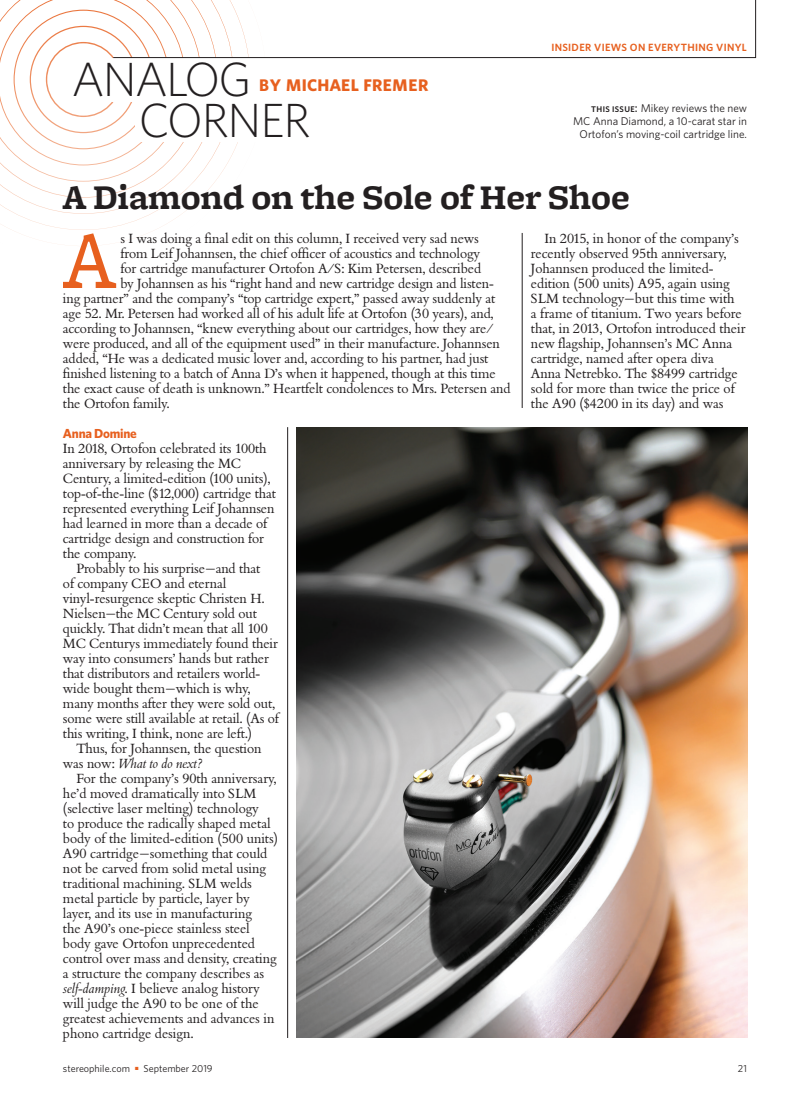
<style>
.page{position:relative;width:810px;height:1107px;background:#fff}
.page>*{position:absolute;margin:0;border:0;box-sizing:border-box;transform-origin:0 0}
.t1{font:85.05px "Freight Micro";color:#e7601f}
.t2{font:300 48px/40.5px "Whitney";letter-spacing:-.04em;color:#231f20}
.t3{font:700 36px "Freight Micro";letter-spacing:-.015em;color:#231f20}
.t4{font:16.8px "Whitney Bold SC";letter-spacing:.02em;color:#e7601f}
.t5{font:13.05px/15px "Bembo BQ";letter-spacing:-.005em;color:#231f20}
.t6{font:700 13.05px "Whitney";letter-spacing:-.02em;color:#e7601f}
.t7{font:11.25px/12.8px "Whitney";color:#231f20;text-align:right}
.t8{font:600 10.5px "Whitney";letter-spacing:.03em;color:#e7601f}
.t9{font:10.2px "Whitney";color:#231f20}
.s1{font-weight:600;font-size:8.25px}
.s2{font-family:"Whitney Medium SC";font-size:12px}
.s3{font-style:italic}
.s4{color:#e7601f}
</style>
<div class="page">
<svg style="left:0;top:182px;width:215px;height:32px"></svg>
<svg style="left:0;top:182px;width:202px;height:16px"></svg>
<img style="left:297px;top:427px;width:450px;height:611px">
<svg style="left:309px;top:0;width:447px;height:58px"></svg>
<hr style="left:287px;top:427px;width:1px;height:611px;background:#231f20">
<hr style="left:522px;top:233px;width:1px;height:175px;background:#231f20">
<svg style="left:0;top:0;width:309px;height:182px"></svg>
<h2 class="t2" style="left:139px;top:58px;width:173px;text-indent:-67px">ANALOG<br>CORNER</h2>
<p class="t4" style="left:259px;top:75px;width:171px">BY MICHAEL FREMER</p>
<p class="t8" style="left:551px;top:41px;width:197px">INSIDER VIEWS ON EVERYTHING VINYL</p>
<p class="t7" style="left:573px;top:102px;width:175px"><span class="s1">THIS ISSUE</span><span class="s2">:</span> Mikey reviews the new<br>MC Anna Diamond, a 10-carat star in<br>Ortofon’s moving-coil cartridge line.</p>
<h3 class="t3" style="left:63px;top:178px;width:569px">A Diamond on the Sole of Her Shoe</h3>
<p class="t5" style="left:531px;top:231px;width:216px;text-indent:14px">In 2015, in honor of the company’s recently observed 95th anniversary, Johannsen produced the limited&shy;edition (500 units) A95, again using SLM technology—but this time with<br>a frame of titanium. Two years before that, in 2013, Ortofon introduced their new flagship, Johannsen’s MC Anna cartridge, named after opera diva Anna Netrebko. The $8499 cartridge sold for more than twice the price of the A90 ($4200 in its day) and was</p>
<h1 class="t1" style="left:63px;top:214px;width:54px">A</h1>
<p class="t5" style="left:120px;top:231px;width:360px">s I was doing a final edit on this column, I received very sad news</p>
<p class="t5" style="left:120px;top:246px;width:361px">from Leif Johannsen, the chief officer of acoustics and technology</p>
<p class="t5" style="left:120px;top:261px;width:362px">for cartridge manufacturer Ortofon A/S: Kim Petersen, described</p>
<p class="t5" style="left:120px;top:276px;width:375px">by Johannsen as his “right hand and new cartridge design and listen-</p>
<p class="t5" style="left:63px;top:291px;width:434px">ing partner” and the company’s “top cartridge expert,” passed away suddenly at</p>
<p class="t5" style="left:63px;top:306px;width:432px">age 52. Mr. Petersen had worked all of his adult life at Ortofon (30 years), and,</p>
<p class="t5" style="left:63px;top:321px;width:431px">according to Johannsen, “knew everything about our cartridges, how they are/</p>
<p class="t5" style="left:63px;top:336px;width:438px">were produced, and all of the equipment used” in their manufacture. Johannsen</p>
<p class="t5" style="left:63px;top:351px;width:427px">added, “He was a dedicated music lover and, according to his partner, had just</p>
<p class="t5" style="left:63px;top:366px;width:434px">finished listening to a batch of Anna D’s when it happened, though at this time</p>
<p class="t5" style="left:63px;top:381px;width:449px">the exact cause of death is unknown.” Heartfelt condolences to Mrs. Petersen and</p>
<p class="t5" style="left:63px;top:396px;width:108px">the Ortofon family.</p>
<p class="t6" style="left:63px;top:426px;width:75px">Anna Domine</p>
<p class="t5" style="left:63px;top:441px;width:214px">In 2018, Ortofon celebrated its 100th anniversary by releasing the MC Century, a limited-edition (100 units), top-of-the-line ($12,000) cartridge that represented everything Leif Johannsen had learned in more than a decade of cartridge design and construction for the company.</p>
<p class="t5" style="left:63px;top:561px;width:218px;text-indent:14px">Probably to his surprise—and that<br>of company CEO and eternal vinyl-resurgence skeptic Christen H.<br>Nielsen—the MC Century sold out quickly. That didn’t mean that all 100<br>MC Centurys immediately found their way into consumers’ hands but rather that distributors and retailers world&shy;wide bought them—which is why, many months after they were sold out, some were still available at retail. (As of this writing, I think, none are left.)</p>
<p class="t5" style="left:63px;top:741px;width:200px;text-indent:14px">Thus, for Johannsen, the question was now: <span class="s3">What to do next?</span></p>
<p class="t5" style="left:63px;top:771px;width:217px;text-indent:14px">For the company’s 90th anniversary, he’d moved dramatically into SLM (selective laser melting) technology<br>to produce the radically shaped metal body of the limited-edition (500 units)<br>A90 cartridge—something that could not be carved from solid metal using traditional machining. SLM welds metal particle by particle, layer by layer, and its use in manufacturing<br>the A90’s one-piece stainless steel body gave Ortofon unprecedented control over mass and density, creating a structure the company describes as <span class="s3">self-damping</span>. I believe analog history will judge the A90 to be one of the greatest achievements and advances in phono cartridge design.</p>
<p class="t9" style="left:63px;top:1062px;width:68px">stereophile.com</p>
<p class="t9" style="left:135px;top:1062px;width:79px"><span class="s4">■</span> September 2019</p>
<p class="t9" style="left:738px;top:1062px;width:11px">21</p>
</div>
